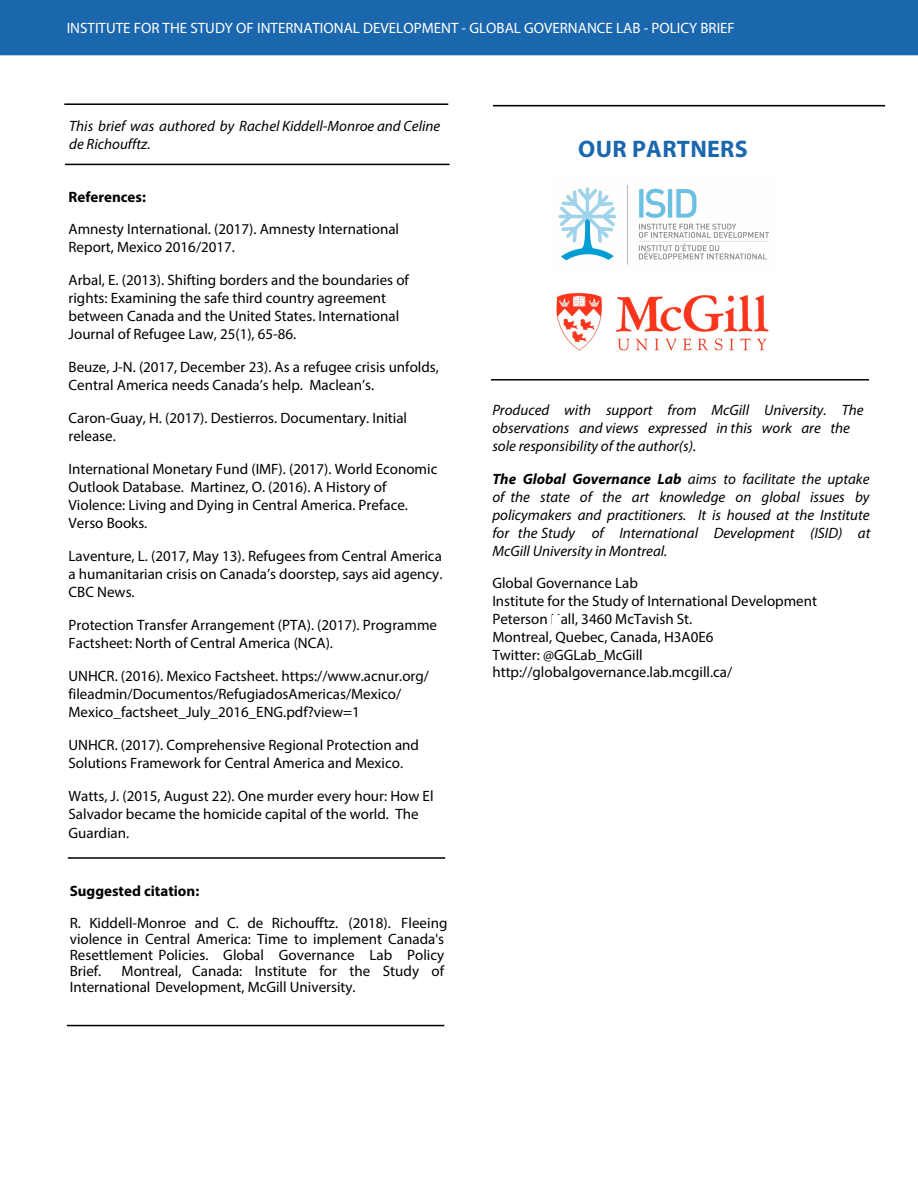
<style>
.page{position:relative;width:918px;height:1188px;background:#fff}
.page>*{position:absolute;margin:0;border:0;box-sizing:border-box;transform-origin:0 0}
.t1{font:700 24px "Myriad Pro";letter-spacing:.015em;color:#1b67ad}
.t2{font:15px/18px "Myriad Pro";color:#000}
.t3{font:italic 15px/18px "Myriad Pro";color:#000}
.t4{font:15px "Myriad Pro";color:#fff}
.t5{font:700 15px "Myriad Pro";color:#000}
.s1{font-weight:700}
</style>
<div class="page">
<div style="left:0;top:0;width:918px;height:55px;background:#1b67ad"></div>
<hr style="left:491px;top:379px;width:378px;height:2px;background:#000">
<img style="left:558px;top:185px;width:212px;height:80px">
<img style="left:556px;top:293px;width:213px;height:58px">
<hr style="left:493px;top:105px;width:392px;height:1px;background:#000">
<hr style="left:65px;top:164px;width:385px;height:1px;background:#000">
<hr style="left:64px;top:103px;width:384px;height:2px;background:#000">
<hr style="left:68px;top:857px;width:377px;height:2px;background:#000">
<hr style="left:67px;top:1025px;width:377px;height:1px;background:#000">
<p class="t4" style="left:67px;top:19px;width:670px">INSTITUTE FOR THE STUDY OF INTERNATIONAL DEVELOPMENT - GLOBAL GOVERNANCE LAB - POLICY BRIEF</p>
<p class="t3" style="left:69px;top:117px;width:373px">This brief was authored by Rachel Kiddell-Monroe and Celine de Richoufftz.</p>
<p class="t5" style="left:69px;top:187px;width:79px">References:</p>
<p class="t2" style="left:69px;top:220px;width:332px">Amnesty International. (2017). Amnesty International<br>Report, Mexico 2016/2017.</p>
<p class="t2" style="left:69px;top:271px;width:342px">Arbal, E. (2013). Shifting borders and the boundaries of rights: Examining the safe third country agreement between Canada and the United States. International Journal of Refugee Law, 25(1), 65-86.</p>
<p class="t2" style="left:69px;top:358px;width:372px">Beuze, J-N. (2017, December 23). As a refugee crisis unfolds,<br>Central America needs Canada’s help. Maclean’s.</p>
<p class="t2" style="left:69px;top:409px;width:340px">Caron-Guay, H. (2017). Destierros. Documentary. Initial release.</p>
<p class="t2" style="left:69px;top:460px;width:370px">International Monetary Fund (IMF). (2017). World Economic Outlook Database. Martinez, O. (2016). A History of Violence: Living and Dying in Central America. Preface.<br>Verso Books.</p>
<p class="t2" style="left:69px;top:547px;width:375px;text-align:justify">Laventure, L. (2017, May 13). Refugees from Central America a humanitarian crisis on Canada’s doorstep, says aid agency.<br>CBC News.</p>
<p class="t2" style="left:69px;top:616px;width:370px">Protection Transfer Arrangement (PTA). (2017). Programme<br>Factsheet: North of Central America (NCA).</p>
<p class="t2" style="left:69px;top:667px;width:362px">UNHCR. (2016). Mexico Factsheet. https://www.acnur.org/ fileadmin/Documentos/RefugiadosAmericas/Mexico/<br>Mexico_factsheet_July_2016_ENG.pdf?view=1</p>
<p class="t2" style="left:69px;top:736px;width:352px">UNHCR. (2017). Comprehensive Regional Protection and<br>Solutions Framework for Central America and Mexico.</p>
<p class="t2" style="left:69px;top:787px;width:367px">Watts, J. (2015, August 22). One murder every hour: How El<br>Salvador became the homicide capital of the world. The<br>Guardian.</p>
<p class="t5" style="left:70px;top:881px;width:131px">Suggested citation:</p>
<p class="t2" style="left:70px;top:915px;width:379px;line-height:16px">R. Kiddell-Monroe and C. de Richoufftz. (2018). Fleeing violence in Central America: Time to implement Canada's Resettlement Policies. Global Governance Lab Policy Brief.</p>
<p class="t2" style="left:70px;top:963px;width:376px;line-height:16px;text-indent:52px">Montreal, Canada: Institute for the Study of<br>International Development, McGill University.</p>
<h1 class="t1" style="left:578px;top:133px;width:171px">OUR PARTNERS</h1>
<p class="t3" style="left:492px;top:401px;width:373px">Produced with support from McGill University. The observations and views expressed in this work are the sole responsibility of the author(s).</p>
<p class="t3" style="left:492px;top:470px;width:380px;text-align:justify"><span class="s1">The Global Governance Lab</span> aims to facilitate the uptake of the state of the art knowledge on global issues by policymakers and practitioners. It is housed at the Institute for the Study of International Development (ISID) at McGill University in Montreal.</p>
<p class="t2" style="left:492px;top:574px;width:326px">Global Governance Lab<br>Institute for the Study of International Development Peterson Hall, 3460 McTavish St.<br>Montreal, Quebec, Canada, H3A0E6<br>Twitter: @GGLab_McGill http://globalgovernance.lab.mcgill.ca/</p>
</div>
